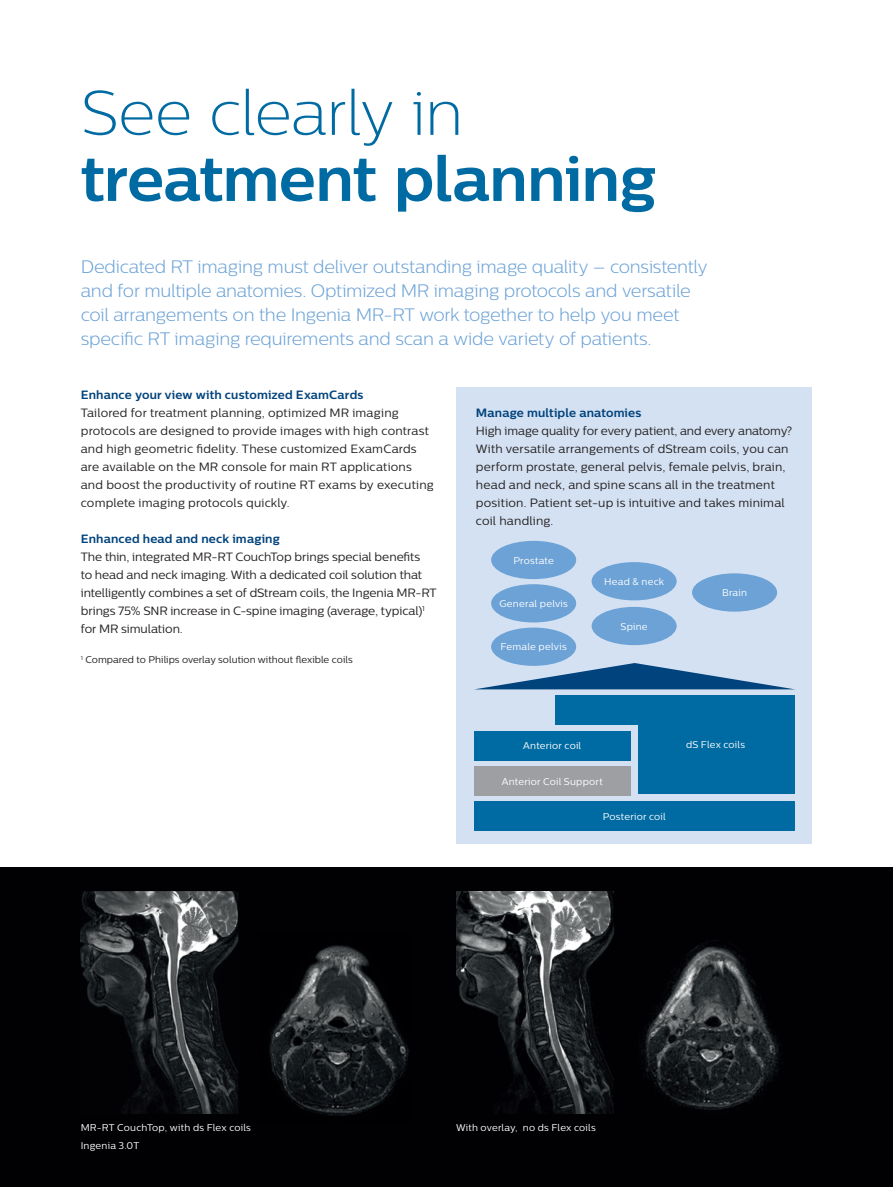
<style>
.page{position:relative;width:893px;height:1187px;background:#fff}
.page>*{position:absolute;margin:0;border:0;box-sizing:border-box;transform-origin:0 0}
.t1{font:700 63px "Centrale Sans";letter-spacing:-.015em;color:#006ba3}
.t2{font:63px "Centrale Sans X Light";letter-spacing:-.02em;color:#006ba3}
.t3{font:300 18px/24px "Centrale Sans";letter-spacing:-.015em;color:#6ca2d6}
.t4{font:12px/18px "Centrale Sans";letter-spacing:.01em;color:#231f20}
.t5{font:700 12px "Centrale Sans";letter-spacing:.01em;color:#01437c}
.t6{font:9.75px/18px "Centrale Sans";letter-spacing:.02em;color:#fff}
.t7{font:9.75px "Centrale Sans";color:#231f20}
</style>
<div class="page">
<div style="left:456px;top:387px;width:356px;height:456px;background:#d4e1f2"></div>
<div style="left:692px;top:573px;width:85px;height:38px;background:#6ca2d6;border-radius:50%"></div>
<div style="left:0;top:867px;width:893px;height:319px;background:#010103"></div>
<img style="left:81px;top:891px;width:158px;height:222px">
<img style="left:269px;top:945px;width:140px;height:171px">
<img style="left:456px;top:891px;width:158px;height:222px">
<img style="left:641px;top:940px;width:139px;height:170px">
<div style="left:592px;top:562px;width:85px;height:38px;background:#6ca2d6;border-radius:50%"></div>
<div style="left:491px;top:541px;width:85px;height:38px;background:#6ca2d6;border-radius:50%"></div>
<div style="left:491px;top:584px;width:85px;height:38px;background:#6ca2d6;border-radius:50%"></div>
<div style="left:491px;top:627px;width:85px;height:38px;background:#6ca2d6;border-radius:50%"></div>
<div style="left:592px;top:607px;width:85px;height:38px;background:#6ca2d6;border-radius:50%"></div>
<div style="left:638px;top:695px;width:157px;height:98px;background:#006ba3"></div>
<div style="left:555px;top:695px;width:95px;height:30px;background:#006ba3"></div>
<div style="left:474px;top:730px;width:156px;height:30px;background:#006ba3"></div>
<div style="left:474px;top:766px;width:156px;height:29px;background:#9d9fa2"></div>
<div style="left:474px;top:801px;width:321px;height:30px;background:#006ba3"></div>
<svg style="left:477px;top:663px;width:316px;height:26px"></svg>
<h1 class="t2" style="left:81px;top:77px;width:384px">See clearly in</h1>
<h1 class="t1" style="left:81px;top:141px;width:577px">treatment planning</h1>
<p class="t3" style="left:81px;top:254px;width:628px">Dedicated RT imaging must deliver outstanding image quality – consistently and for multiple anatomies. Optimized MR imaging protocols and versatile coil arrangements on the Ingenia MR-RT work together to help you meet specific RT imaging requirements and scan a wide variety of patients.</p>
<p class="t5" style="left:81px;top:387px;width:284px">Enhance your view with customized ExamCards</p>
<p class="t4" style="left:81px;top:403px;width:355px">Tailored for treatment planning, optimized MR imaging protocols are designed to provide images with high contrast and high geometric fidelity. These customized ExamCards are available on the MR console for main RT applications and boost the productivity of routine RT exams by executing complete imaging protocols quickly.</p>
<p class="t5" style="left:81px;top:531px;width:201px">Enhanced head and neck imaging</p>
<p class="t4" style="left:81px;top:547px;width:357px">The thin, integrated MR-RT CouchTop brings special benefits<br>to head and neck imaging. With a dedicated coil solution that intelligently combines a set of dStream coils, the Ingenia MR-RT brings 75% SNR increase in C-spine imaging (average, typical)<sup>1 </sup>for MR simulation.</p>
<p class="t7" style="left:81px;top:654px;width:274px"><sup>1</sup> Compared to Philips overlay solution without flexible coils</p>
<p class="t5" style="left:476px;top:405px;width:167px">Manage multiple anatomies</p>
<p class="t4" style="left:476px;top:421px;width:318px">High image quality for every patient, and every anatomy?<br>With versatile arrangements of dStream coils, you can perform prostate, general pelvis, female pelvis, brain, head and neck, and spine scans all in the treatment position. Patient set-up is intuitive and takes minimal coil handling.</p>
<p class="t6" style="left:513px;top:551px;width:42px">Prostate</p>
<p class="t6" style="left:499px;top:594px;width:70px">General pelvis</p>
<p class="t6" style="left:501px;top:637px;width:68px">Female pelvis</p>
<p class="t6" style="left:604px;top:572px;width:61px">Head &amp; neck</p>
<p class="t6" style="left:620px;top:617px;width:29px">Spine</p>
<p class="t6" style="left:722px;top:583px;width:26px">Brain</p>
<p class="t6" style="left:523px;top:736px;width:60px">Anterior coil</p>
<p class="t6" style="left:502px;top:772px;width:103px">Anterior Coil Support</p>
<p class="t6" style="left:603px;top:807px;width:65px">Posterior coil</p>
<p class="t6" style="left:686px;top:735px;width:61px">dS Flex coils</p>
<p class="t6" style="left:81px;top:1118px;width:172px">MR-RT CouchTop, with ds Flex coils<br>Ingenia 3.0T</p>
<p class="t6" style="left:456px;top:1118px;width:141px">With overlay, no ds Flex coils</p>
</div>
